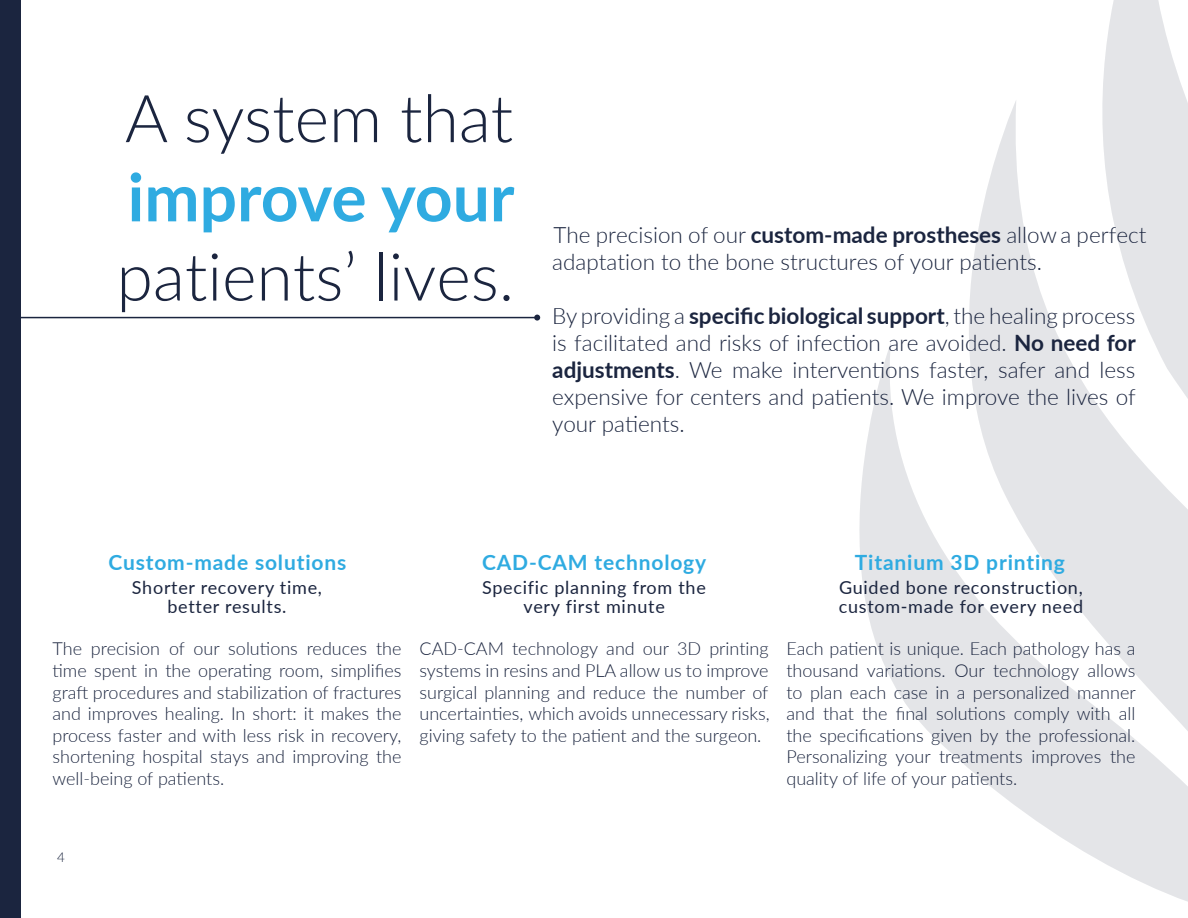
<style>
.page{position:relative;width:1188px;height:918px;background:#fff}
.page>*{position:absolute;margin:0;border:0;box-sizing:border-box;transform-origin:0 0}
.t1{font:300 66px "Lato";color:#1b253f}
.t2{font:700 66px "Lato";color:#2fabe1}
.t3{font:300 22.5px/27px "Lato";color:#1b253f;text-align:justify}
.t4{font:700 21px "Lato";letter-spacing:.04em;color:#2fabe1}
.t5{font:300 18px/21.6px "Lato";color:#1b253f;text-align:justify}
.t6{font:18px/19.5px "Lato";letter-spacing:.04em;color:#1b253f;text-align:center}
.t7{font:300 13.5px "Lato";color:#1b253f}
.s1{font-weight:700}
</style>
<div class="page">
<svg style="left:859px;top:343px;width:58px;height:375px;fill:#e4e5e8"></svg>
<svg style="left:917px;top:101px;width:109px;height:712px"></svg>
<svg style="left:1026px;top:0;width:162px;height:902px;fill:#e4e5e8"></svg>
<hr style="left:0;top:317px;width:537px;height:1px;background:#1b253f">
<svg style="left:534px;top:315px;width:6px;height:6px"></svg>
<div style="left:0;top:0;width:21px;height:918px;background:#1b253f"></div>
<h1 class="t1" style="left:125px;top:73px;width:390px">A system that</h1>
<h1 class="t2" style="left:128px;top:149px;width:388px">improve your</h1>
<h1 class="t1" style="left:117px;top:231px;width:399px">patients’ lives.</h1>
<p class="t3" style="left:554px;top:220px;width:594px">The precision of our <span class="s1">custom-made prostheses</span> allow a perfect</p>
<p class="t3" style="left:552px;top:247px;width:491px">adaptation to the bone structures of your patients.</p>
<p class="t3" style="left:552px;top:301px;width:585px">By providing a <span class="s1">specific biological support</span>, the healing process is facilitated and risks of infection are avoided. <span class="s1">No need for adjustments</span>. We make interventions faster, safer and less expensive for centers and patients. We improve the lives of your patients.</p>
<p class="t4" style="left:109px;top:547px;width:239px">Custom-made solutions</p>
<p class="t6" style="left:132px;top:577px;width:191px">Shorter recovery time, better results.</p>
<p class="t5" style="left:53px;top:638px;width:350px">The precision of our solutions reduces the time spent in the operating room, simplifies graft procedures and stabilization of fractures and improves healing. In short: it makes the process faster and with less risk in recovery, shortening hospital stays and improving the well-being of patients.</p>
<p class="t4" style="left:482px;top:547px;width:226px">CAD-CAM technology</p>
<p class="t6" style="left:482px;top:577px;width:225px">Specific planning from the very first minute</p>
<p class="t5" style="left:420px;top:638px;width:352px">CAD-CAM technology and our 3D printing systems in resins and PLA allow us to improve surgical planning and reduce the number of uncertainties, which avoids unnecessary risks, giving safety to the patient and the surgeon.</p>
<p class="t5" style="left:787px;top:638px;width:351px">Each patient is unique. Each pathology has a thousand variations. Our technology allows to plan each case in a personalized manner and that the final solutions comply with all the specifications given by the professional.<br>Personalizing your treatments improves the quality of life of your patients.</p>
<p class="t4" style="left:855px;top:547px;width:212px">Titanium 3D printing</p>
<p class="t6" style="left:839px;top:577px;width:246px;text-align:left">Guided bone reconstruction, custom-made for every need</p>
<p class="t7" style="left:57px;top:848px;width:9px">4</p>
</div>
